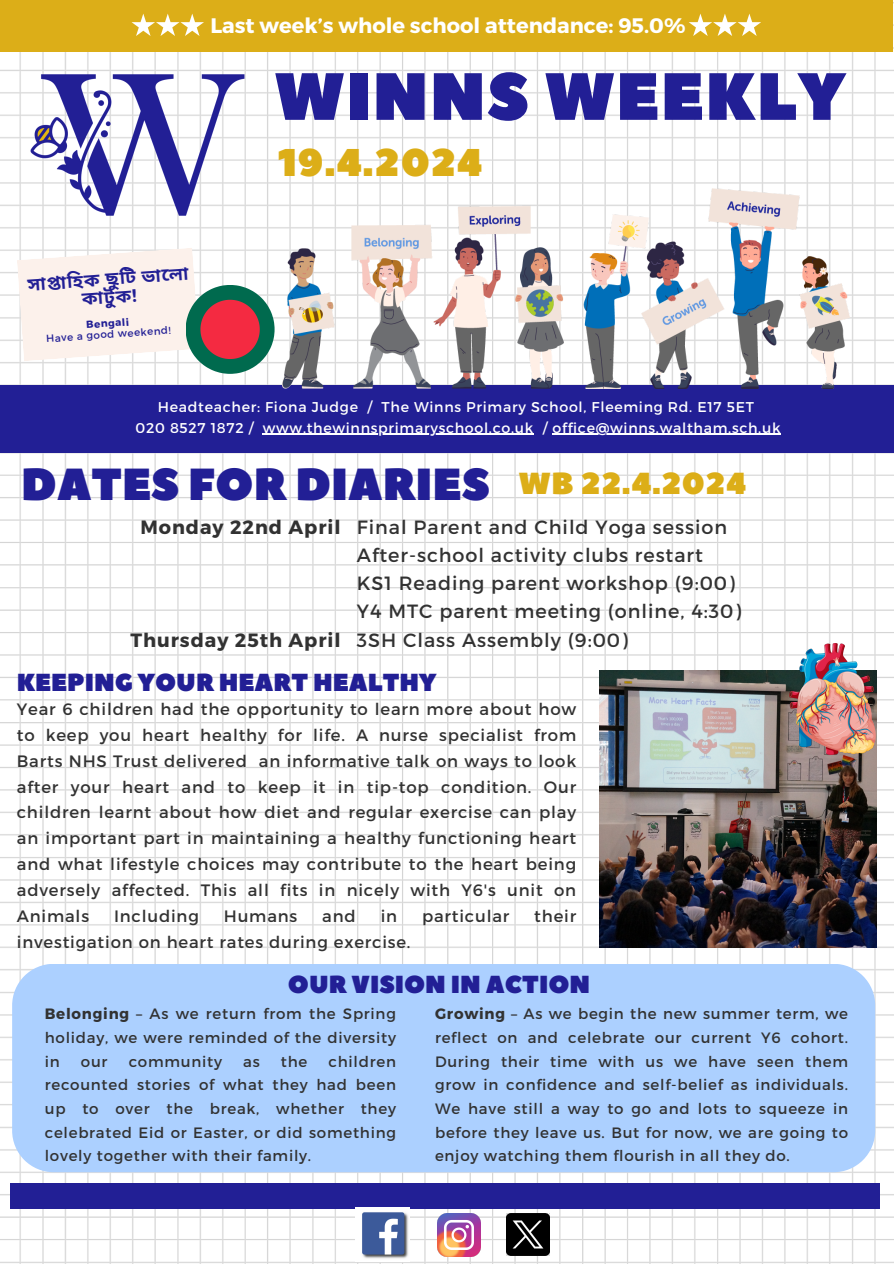
<style>
.page{position:relative;width:894px;height:1264px;background:#fff}
.page>*{position:absolute;margin:0;border:0;box-sizing:border-box;transform-origin:0 0}
.t1{font:66.6px "Peace Sans";letter-spacing:.02em;color:#221f95}
.t2{font:44.85px "Peace Sans";color:#221f95}
.t3{font:38.55px "Peace Sans";letter-spacing:.02em;color:#dcae18}
.t4{font:30.3px "Peace Sans";letter-spacing:.02em;color:#dcae18}
.t5{font:24.6px "Peace Sans";color:#221f95}
.t6{font:700 21px "Montserrat";color:#fff}
.t7{font:19.2px "Montserrat";letter-spacing:.05em;color:#323232}
.t8{font:700 19.2px "Montserrat";letter-spacing:.05em;color:#323232}
.t9{font:700 18.15px/18px "Noto Sans Bengali";color:#221f95}
.t10{font:16.5px/25.8px "Montserrat";letter-spacing:.05em;color:#323232;text-align:justify}
.t11{font:15px/23.7px "Montserrat";letter-spacing:.05em;color:#323232;text-align:justify}
.t12{font:14.25px "Montserrat";letter-spacing:.05em;color:#fff}
.t13{font:10.2px "Montserrat";color:#221f95}
.t14{font:700 10.2px "Montserrat";color:#221f95}
.s1{font-family:"Montserrat"}
.s2{font-weight:700}
</style>
<div class="page">
<img style="left:0;top:0;width:893px;height:1263px">
<div style="left:10px;top:1183px;width:869px;height:25px;background:#221f95"></div>
<img style="left:355px;top:1207px;width:54px;height:54px">
<img style="left:437px;top:1213px;width:43px;height:43px">
<img style="left:506px;top:1213px;width:43px;height:42px">
<div style="left:0;top:385px;width:893px;height:49px;background:#221f95"></div>
<div style="left:0;top:404px;width:893px;height:48px;background:#221f95"></div>
<img style="left:31px;top:73px;width:213px;height:143px">
<img style="left:283px;top:188px;width:566px;height:201px">
<div style="left:0;top:0;width:892px;height:52px;background:#dcae18"></div>
<svg style="left:131px;top:14px;width:73px;height:22px"></svg>
<svg style="left:689px;top:14px;width:72px;height:22px"></svg>
<svg style="left:17px;top:248px;width:257px;height:126px"></svg>
<img style="left:599px;top:670px;width:276px;height:277px">
<div style="left:12px;top:963px;width:862px;height:209px;background:#acd0ff"></div>
<img style="left:788px;top:644px;width:87px;height:110px">
<hr style="left:263px;top:433px;width:271px;height:2px;background:#fff">
<hr style="left:552px;top:433px;width:229px;height:2px;background:#fff">
<p class="t6" style="left:210px;top:12px;width:476px">Last week’s whole school attendance: 95.0%</p>
<p class="t1" style="left:274px;top:53px;width:572px">WINNS WEEKLY</p>
<p class="t9" style="left:80px;top:273px;width:97px;text-indent:-53px;rotate:-4deg">সাপ্তাহিকছুটি ভালো কা টুক<span class="s1">!</span></p>
<h2 class="t14" style="left:86px;top:318px;width:44px;rotate:-4deg">Bengali</h2>
<h4 class="t13" style="left:46px;top:332px;width:126px;rotate:-4deg">Have a good weekend!</h4>
<p class="t3" style="left:278px;top:137px;width:206px">19.4.2024</p>
<p class="t12" style="left:158px;top:398px;width:597px">Headteacher: Fiona Judge / The Winns Primary School, Fleeming Rd. E17 5ET</p>
<h5 class="t12" style="left:136px;top:418px;width:119px">020 8527 1872 /</h5>
<p class="t12" style="left:263px;top:418px;width:519px">www.thewinnsprimaryschool.co.uk / office@winns.waltham.sch.uk</p>
<h6 class="t2" style="left:21px;top:454px;width:470px">DATES FOR DIARIES</h6>
<h6 class="t4" style="left:518px;top:463px;width:229px">WB 22.4.2024</h6>
<p class="t8" style="left:140px;top:514px;width:202px">Monday 22nd April</p>
<p class="t7" style="left:357px;top:514px;width:371px">Final Parent and Child Yoga session</p>
<p class="t7" style="left:357px;top:543px;width:347px">After-school activity clubs restart</p>
<p class="t7" style="left:357px;top:571px;width:379px">KS1 Reading parent workshop (9:00)</p>
<p class="t7" style="left:357px;top:599px;width:385px">Y4 MTC parent meeting (online, 4:30)</p>
<h5 class="t7" style="left:357px;top:627px;width:272px">3SH Class Assembly (9:00)</h5>
<p class="t8" style="left:130px;top:627px;width:212px">Thursday 25th April</p>
<p class="t5" style="left:17px;top:666px;width:421px">KEEPING YOUR HEART HEALTHY</p>
<p class="t10" style="left:17px;top:695px;width:560px">Year 6 children had the opportunity to learn more about how to keep you heart healthy for life. A nurse specialist from Barts NHS Trust delivered an informative talk on ways to look after your heart and to keep it in tip-top condition. Our children learnt about how diet and regular exercise can play an important part in maintaining a healthy functioning heart and what lifestyle choices may contribute to the heart being adversely affected. This all fits in nicely with Y6's unit on Animals</p>
<p class="t10" style="left:114px;top:902px;width:86px">Including</p>
<p class="t10" style="left:224px;top:902px;width:75px">Humans</p>
<p class="t10" style="left:322px;top:902px;width:35px">and</p>
<p class="t10" style="left:380px;top:902px;width:18px">in</p>
<p class="t10" style="left:422px;top:902px;width:89px">particular</p>
<p class="t10" style="left:534px;top:902px;width:43px">their</p>
<p class="t10" style="left:17px;top:928px;width:395px">investigation on heart rates during exercise.</p>
<p class="t5" style="left:288px;top:968px;width:304px">OUR VISION IN ACTION</p>
<p class="t11" style="left:435px;top:1001px;width:414px"><span class="s2">Growing</span> – As we begin the new summer term, we reflect on and celebrate our current Y6 cohort.<br>During their time with us we have seen them grow in confidence and self-belief as individuals.<br>We have still a way to go and lots to squeeze in before they leave us. But for now, we are going to enjoy watching them flourish in all they do.</p>
<p class="t11" style="left:45px;top:1001px;width:352px"><span class="s2">Belonging</span> – As we return from the Spring holiday, we were reminded of the diversity in</p>
<p class="t11" style="left:45px;top:1048px;width:352px;text-indent:284px">children recounted stories of what they had been up to over the break, whether they celebrated Eid or Easter, or did something lovely together with their family.</p>
<p class="t11" style="left:81px;top:1048px;width:28px">our</p>
<p class="t11" style="left:129px;top:1048px;width:95px">community</p>
<p class="t11" style="left:243px;top:1048px;width:18px">as</p>
<p class="t11" style="left:281px;top:1048px;width:28px">the</p>
</div>
